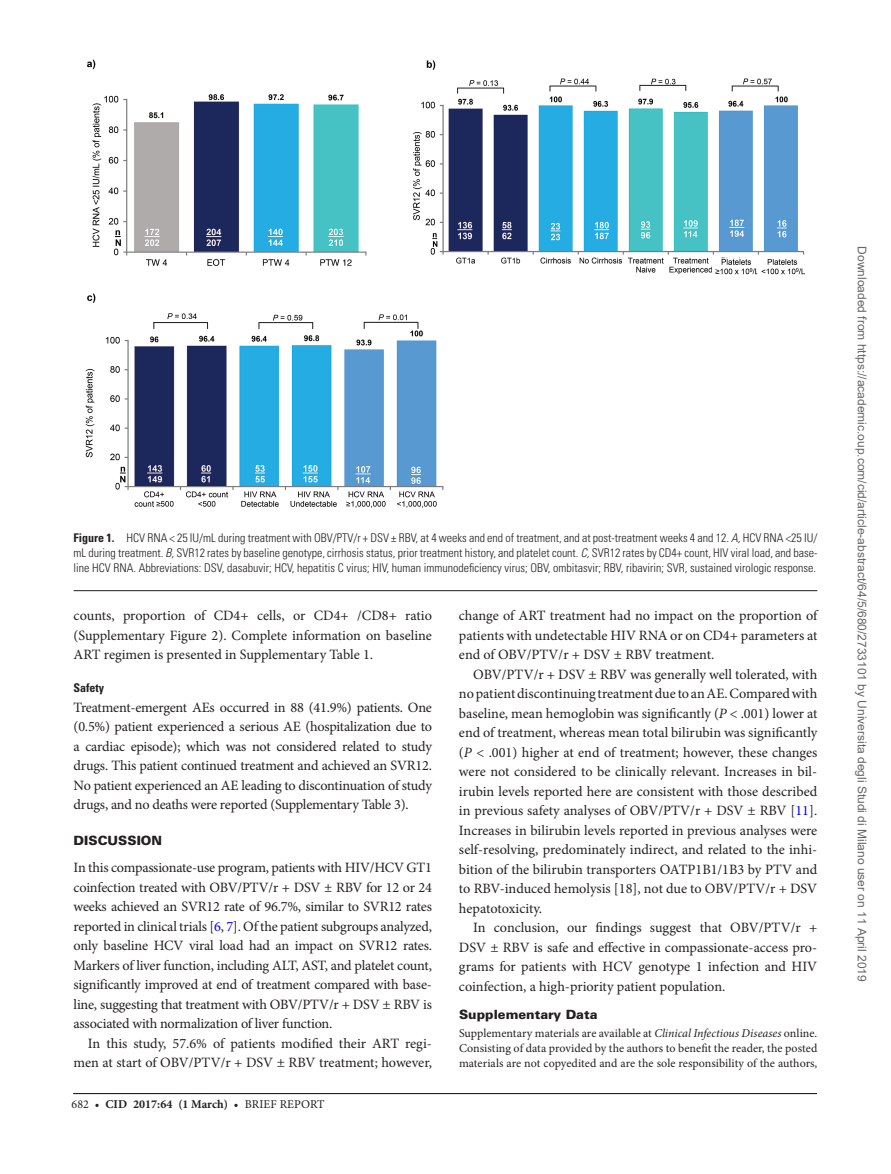
<style>
.page{position:relative;width:891px;height:1174px;background:#fff}
.page>*{position:absolute;margin:0;border:0;box-sizing:border-box;transform-origin:0 0}
.t1{font:14.25px/19.5px "Minion Pro";letter-spacing:-.005em;color:#231f20;text-align:justify}
.t2{font:900 12.75px "Univers LT Std";color:#231f20}
.t3{font:300 condensed 12px/15px "Univers LT Std";color:#231f20;text-align:justify}
.t4{font:12px/15px "Minion Pro";color:#231f20;text-align:justify}
.t5{font:12px "Arial";color:#666}
.t6{font:700 12px "Minion Pro";color:#231f20}
.t7{font:700 condensed 12px "Univers LT Std";color:#231f20}
.s1{font-weight:700}
.s2{font-style:italic}
.s3{color:#00f}
.s4{font-weight:400}
</style>
<div class="page">
<hr style="left:73px;top:1093px;width:744px;height:1px;background:#231f20">
<hr style="left:74px;top:590px;width:743px;height:1px;background:#231f20">
<img style="left:85px;top:59px;width:720px;height:449px">
<p class="t3" style="left:74px;top:531px;width:745px"><span class="s1">Figure 1.</span> HCV RNA &lt; 25 IU/mL during treatment with OBV/PTV/r + DSV ± RBV, at 4 weeks and end of treatment, and at post-treatment weeks 4 and 12. <span class="s2">A,</span> HCV RNA &lt;25 IU/ mL during treatment. <span class="s2">B,</span> SVR12 rates by baseline genotype, cirrhosis status, prior treatment history, and platelet count. <span class="s2">C,</span> SVR12 rates by CD4+ count, HIV viral load, and base&shy;line HCV RNA. Abbreviations: DSV, dasabuvir; HCV, hepatitis C virus; HIV, human immunodeficiency virus; OBV, ombitasvir; RBV, ribavirin; SVR, sustained virologic response.</p>
<p class="t1" style="left:74px;top:606px;width:360px">counts, proportion of CD4+ cells, or CD4+ /CD8+ ratio (Supplementary Figure 2). Complete information on baseline ART regimen is presented in Supplementary Table 1.</p>
<p class="t7" style="left:74px;top:681px;width:32px">Safety</p>
<p class="t1" style="left:74px;top:697px;width:360px">Treatment-emergent AEs occurred in 88 (41.9%) patients. One (0.5%) patient experienced a serious AE (hospitalization due to a cardiac episode); which was not considered related to study drugs. This patient continued treatment and achieved an SVR12.<br>No patient experienced an AE leading to discontinuation of study drugs, and no deaths were reported (Supplementary Table 3).</p>
<p class="t2" style="left:74px;top:833px;width:90px">DISCUSSION</p>
<p class="t1" style="left:74px;top:858px;width:360px">In this compassionate-use program, patients with HIV/HCV GT1 coinfection treated with OBV/PTV/r + DSV ± RBV for 12 or 24 weeks achieved an SVR12 rate of 96.7%, similar to SVR12 rates reported in clinical trials [<span class="s3">6</span>, <span class="s3">7</span>]. Of the patient subgroups analyzed, only baseline HCV viral load had an impact on SVR12 rates.<br>Markers of liver function, including ALT, AST, and platelet count, significantly improved at end of treatment compared with base&shy;line, suggesting that treatment with OBV/PTV/r + DSV ± RBV is associated with normalization of liver function.</p>
<p class="t1" style="left:74px;top:1033px;width:360px;text-align:right">In this study, 57.6% of patients modified their ART regi&shy;men at start of OBV/PTV/r + DSV ± RBV treatment; however,</p>
<p class="t6" style="left:72px;top:1095px;width:255px"><span class="s4">682 •</span> CID 2017:64 (1 March) <span class="s4">• BRIEF REPORT</span></p>
<p class="t1" style="left:459px;top:606px;width:360px">change of ART treatment had no impact on the proportion of patients with undetectable HIV RNA or on CD4+ parameters at end of OBV/PTV/r + DSV ± RBV treatment.</p>
<p class="t1" style="left:459px;top:664px;width:360px;text-indent:14px">OBV/PTV/r + DSV ± RBV was generally well tolerated, with no patient discontinuing treatment due to an AE. Compared with baseline, mean hemoglobin was significantly (<span class="s2">P</span> &lt; .001) lower at end of treatment, whereas mean total bilirubin was significantly (<span class="s2">P</span> &lt; .001) higher at end of treatment; however, these changes were not considered to be clinically relevant. Increases in bil&shy;irubin levels reported here are consistent with those described in previous safety analyses of OBV/PTV/r + DSV ± RBV [<span class="s3">11</span>].<br>Increases in bilirubin levels reported in previous analyses were self-resolving, predominately indirect, and related to the inhi&shy;bition of the bilirubin transporters OATP1B1/1B3 by PTV and to RBV-induced hemolysis [18], not due to OBV/PTV/r + DSV hepatotoxicity.</p>
<p class="t1" style="left:459px;top:918px;width:360px;text-indent:14px">In conclusion, our findings suggest that OBV/PTV/r + DSV ± RBV is safe and effective in compassionate-access pro&shy;grams for patients with HCV genotype 1 infection and HIV coinfection, a high-priority patient population.</p>
<p class="t2" style="left:459px;top:1007px;width:140px">Supplementary Data</p>
<p class="t4" style="left:459px;top:1026px;width:360px">Supplementary materials are available at <span class="s2">Clinical Infectious Diseases</span> online.<br>Consisting of data provided by the authors to benefit the reader, the posted materials are not copyedited and are the sole responsibility of the authors,</p>
<p class="t5" style="left:866px;top:246px;width:737px;rotate:90deg">Downloaded from https://academic.oup.com/cid/article-abstract/64/5/680/2733101 by Universita degli Studi di Milano user on 11 April 2019</p>
</div>
